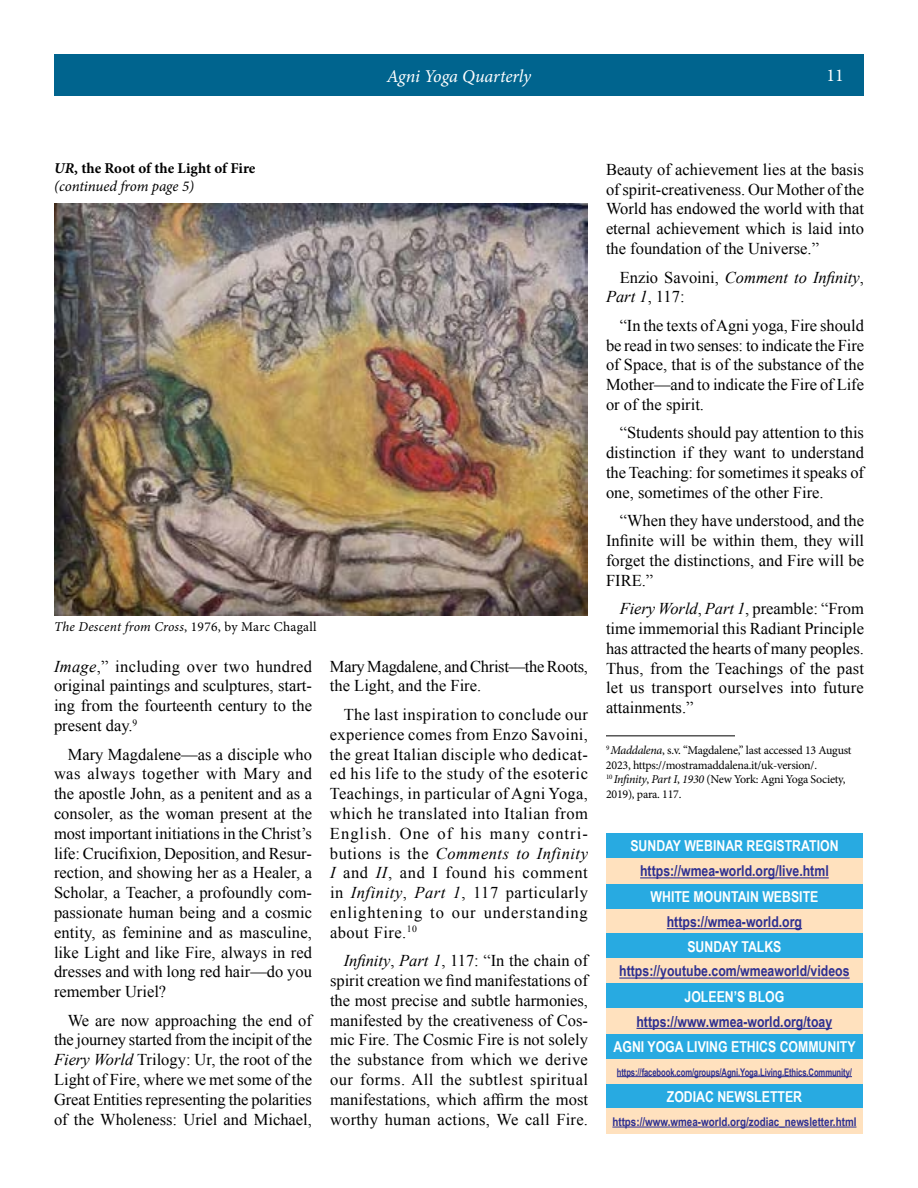
<style>
.page{position:relative;width:918px;height:1188px;background:#fff}
.page>*{position:absolute;margin:0;border:0;box-sizing:border-box;transform-origin:0 0}
.t1{font:italic 18px "Minion Pro";letter-spacing:-.005em;color:#fff}
.t2{font:18px "Minion Pro";color:#fff}
.t3{font:16.5px/19.8px "Times New Roman";color:#000;text-align:justify}
.t4{font:16.5px/19.8px "Times New Roman";letter-spacing:-.02em;color:#000}
.t5{font:italic 16.5px/19.8px "Times New Roman";color:#000}
.t6{font:700 15px "Arial Narrow";color:#2e3092}
.t7{font:700 15px "Arial Narrow";color:#fff}
.t8{font:700 15px/18px "Minion Pro";color:#000}
.t9{font:italic 13.5px "Minion Pro";letter-spacing:.015em;color:#000}
.t10{font:12px/14.4px "Minion Pro";letter-spacing:-.02em;color:#000}
.t11{font:700 12px "Arial Narrow";color:#2e3092}
.t12{font:700 10.5px "Arial Narrow";letter-spacing:-.01em;color:#2e3092;scale:.89 1}
.s1{font-style:italic}
.s2{font-weight:400;font-style:italic}
.s3{font-style:normal}
</style>
<div class="page">
<div style="left:54px;top:54px;width:810px;height:41px;background:#00648e"></div>
<div style="left:606px;top:833px;width:257px;height:26px;background:#28aae1"></div>
<div style="left:606px;top:858px;width:257px;height:25px;background:#ffe1be"></div>
<hr style="left:640px;top:877px;width:189px;height:1px;background:#2e3092">
<div style="left:606px;top:884px;width:257px;height:25px;background:#28aae1"></div>
<div style="left:606px;top:909px;width:257px;height:25px;background:#ffe1be"></div>
<hr style="left:667px;top:928px;width:135px;height:1px;background:#2e3092">
<div style="left:606px;top:934px;width:257px;height:25px;background:#28aae1"></div>
<div style="left:606px;top:958px;width:257px;height:26px;background:#ffe1be"></div>
<hr style="left:619px;top:978px;width:231px;height:1px;background:#2e3092">
<div style="left:606px;top:984px;width:257px;height:25px;background:#28aae1"></div>
<div style="left:606px;top:1009px;width:257px;height:25px;background:#ffe1be"></div>
<hr style="left:636px;top:1028px;width:196px;height:1px;background:#2e3092">
<div style="left:606px;top:1034px;width:257px;height:25px;background:#28aae1"></div>
<div style="left:606px;top:1059px;width:257px;height:25px;background:#ffe1be"></div>
<hr style="left:617px;top:1076px;width:235px;height:1px;background:#2e3092">
<div style="left:606px;top:1084px;width:257px;height:25px;background:#28aae1"></div>
<div style="left:606px;top:1109px;width:257px;height:25px;background:#ffe1be"></div>
<hr style="left:612px;top:1127px;width:245px;height:1px;background:#2e3092">
<img style="left:54px;top:203px;width:534px;height:412px">
<hr style="left:606px;top:735px;width:129px;height:1px;background:#000">
<p class="t1" style="left:387px;top:64px;width:146px">Agni Yoga Quarterly</p>
<p class="t2" style="left:826px;top:63px;width:19px">11</p>
<p class="t8" style="left:54px;top:159px;width:203px"><span class="s1">UR</span>, the Root of the Light of Fire <span class="s2">(continued from page 5)</span></p>
<p class="t3" style="left:606px;top:159px;width:260px">Beauty of achievement lies at the basis of spirit-creativeness. Our Mother of the World has endowed the world with that eternal achievement which is laid into the foundation of the Universe.”</p>
<p class="t5" style="left:606px;top:267px;width:259px;text-indent:14px"><span class="s3">Enzio Savoini,</span> Comment to Infinity<span class="s3">,<br></span>Part 1<span class="s3">, 117:</span></p>
<p class="t3" style="left:606px;top:315px;width:260px;text-indent:14px">“In the texts of Agni yoga, Fire should be read in two senses: to indicate the Fire of Space, that is of the substance of the Mother—and to indicate the Fire of Life or of the spirit.</p>
<p class="t3" style="left:606px;top:423px;width:260px;text-indent:14px">“Students should pay attention to this distinction if they want to understand the Teaching: for sometimes it speaks of one, sometimes of the other Fire.</p>
<p class="t3" style="left:606px;top:511px;width:260px;text-indent:14px">“When they have understood, and the Infinite will be within them, they will forget the distinctions, and Fire will be FIRE.”</p>
<p class="t3" style="left:606px;top:598px;width:260px;text-indent:14px"><span class="s1">Fiery World</span>, <span class="s1">Part 1</span>, preamble: “From time immemorial this Radiant Principle has attracted the hearts of many peoples.<br>Thus, from the Teachings of the past let us transport ourselves into future attainments.”</p>
<p class="t9" style="left:54px;top:617px;width:264px">The Descent from Cross<span class="s3">, 1976, by Marc Chagall</span></p>
<p class="t4" style="left:330px;top:656px;width:260px">Mary Magdalene, and Christ—the Roots, the Light, and the Fire.</p>
<p class="t3" style="left:330px;top:704px;width:260px;text-indent:14px">The last inspiration to conclude our experience comes from Enzo Savoini, the great Italian disciple who dedicat&shy;ed his life to the study of the esoteric Teachings, in particular of Agni Yoga, which he translated into Italian from English. One of his many contri&shy;butions is the <span class="s1">Comments to Infinity I</span> and <span class="s1">II</span>, and I found his comment in <span class="s1">Infinity</span>, <span class="s1">Part 1</span>, 117 particularly enlightening to our understanding about Fire.<sup>10</sup></p>
<p class="t3" style="left:330px;top:950px;width:260px;text-indent:14px"><span class="s1">Infinity</span>, <span class="s1">Part 1</span>, 117: “In the chain of spirit creation we find manifestations of the most precise and subtle harmonies, manifested by the creativeness of Cos&shy;mic Fire. The Cosmic Fire is not solely the substance from which we derive our forms. All the subtlest spiritual manifestations, which affirm the most worthy human actions, We call Fire.</p>
<p class="t3" style="left:54px;top:656px;width:260px"><span class="s1">Image</span>,” including over two hundred original paintings and sculptures, start&shy;ing from the fourteenth century to the present day.<sup>9</sup></p>
<p class="t3" style="left:54px;top:744px;width:260px;text-indent:14px">Mary Magdalene—as a disciple who was always together with Mary and the apostle John, as a penitent and as a consoler, as the woman present at the most important initiations in the Christ’s life: Crucifixion, Deposition, and Resur&shy;rection, and showing her as a Healer, a Scholar, a Teacher, a profoundly com&shy;passionate human being and a cosmic entity, as feminine and as masculine, like Light and like Fire, always in red dresses and with long red hair—do you remember Uriel?</p>
<p class="t3" style="left:54px;top:1010px;width:260px;text-indent:14px">We are now approaching the end of the journey started from the incipit of the <span class="s1">Fiery World</span> Trilogy: Ur, the root of the Light of Fire, where we met some of the Great Entities representing the polarities of the Wholeness: Uriel and Michael,</p>
<p class="t10" style="left:606px;top:743px;width:247px"><sup>9</sup> <span class="s1">Maddalena</span>, s.v. “Magdalene,” last accessed 13 August 2023, https://mostramaddalena.it/uk-version/.<br><sup>10</sup> <span class="s1">Infinity</span>, <span class="s1">Part I</span>, <span class="s1">1930</span> (New York: Agni Yoga Society, 2019), para. 117.</p>
<p class="t7" style="left:630px;top:837px;width:210px">SUNDAY WEBINAR REGISTRATION</p>
<p class="t6" style="left:640px;top:862px;width:190px">https://wmea-world.org/live.html</p>
<p class="t7" style="left:651px;top:888px;width:169px">WHITE MOUNTAIN WEBSITE</p>
<p class="t6" style="left:667px;top:913px;width:137px">https://wmea-world.org</p>
<p class="t7" style="left:687px;top:938px;width:96px">SUNDAY TALKS</p>
<p class="t6" style="left:619px;top:962px;width:232px">https://youtube.com/wmeaworld/videos</p>
<p class="t7" style="left:685px;top:988px;width:101px">JOLEEN’S BLOG</p>
<p class="t6" style="left:636px;top:1013px;width:197px">https://www.wmea-world.org/toay</p>
<p class="t7" style="left:614px;top:1038px;width:243px">AGNI YOGA LIVING ETHICS COMMUNITY</p>
<p class="t12" style="left:617px;top:1066px;width:266px">https://facebook.com/groups/Agni.Yoga.Living.Ethics.Community/</p>
<p class="t7" style="left:667px;top:1088px;width:137px">ZODIAC NEWSLETTER</p>
<p class="t11" style="left:612px;top:1115px;width:246px">https://www.wmea-world.org/zodiac_newsletter.html</p>
</div>
